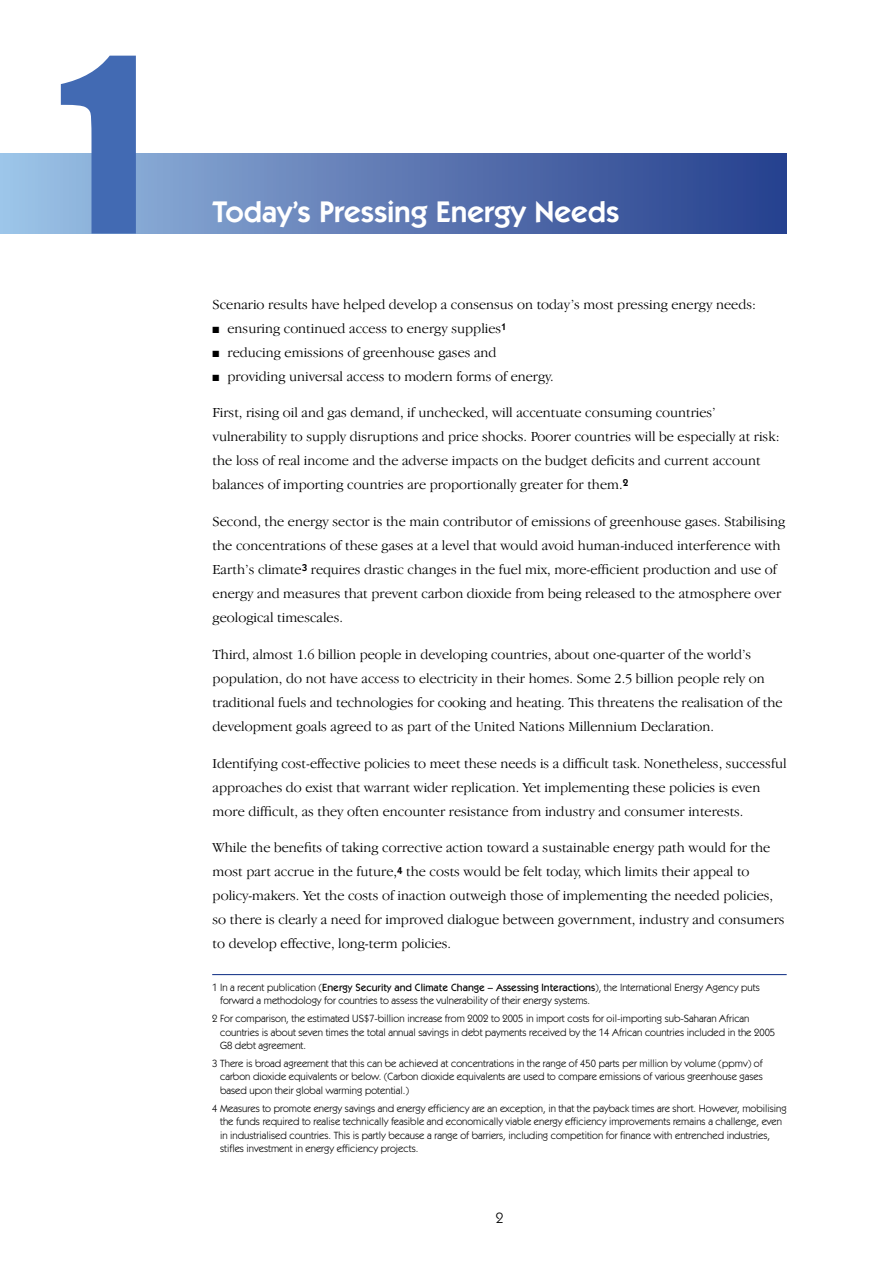
<style>
.page{position:relative;width:893px;height:1263px;background:#fff}
.page>*{position:absolute;margin:0;border:0;box-sizing:border-box;transform-origin:0 0}
.t1{font:225px "Impact";color:#426ab3}
.t2{font:600 30px "Itc Kabel";color:#fff}
.t3{font:300 14.25px/24px "Garamond IT Cby BT";color:#000}
.t4{font:10.5px/13.5px "Itc Kabel";color:#000}
.s1{font-weight:500}
</style>
<div class="page">
<div style="left:0;top:153px;width:787px;height:81px;background:linear-gradient(to right,#9bbfe3,#253c8a)"></div>
<hr style="left:212px;top:974px;width:575px;height:1px;background:#24408f">
<h1 class="t1" style="left:60px;top:6px;width:87px">1</h1>
<h2 class="t2" style="left:213px;top:194px;width:408px">Today’s Pressing Energy Needs</h2>
<p class="t3" style="left:213px;top:292px;width:545px">Scenario results have helped develop a consensus on today’s most pressing energy needs:</p>
<p class="t3" style="left:213px;top:316px;width:296px">■ ensuring continued access to energy supplies<sup>1</sup></p>
<p class="t3" style="left:213px;top:340px;width:285px">■ reducing emissions of greenhouse gases and</p>
<p class="t3" style="left:213px;top:364px;width:342px">■ providing universal access to modern forms of energy.</p>
<p class="t3" style="left:213px;top:400px;width:568px">First, rising oil and gas demand, if unchecked, will accentuate consuming countries’ vulnerability to supply disruptions and price shocks. Poorer countries will be especially at risk: the loss of real income and the adverse impacts on the budget deficits and current account balances of importing countries are proportionally greater for them.<sup>2</sup></p>
<p class="t3" style="left:213px;top:509px;width:574px">Second, the energy sector is the main contributor of emissions of greenhouse gases. Stabilising the concentrations of these gases at a level that would avoid human-induced interference with Earth’s climate<sup>3</sup> requires drastic changes in the fuel mix, more-efficient production and use of energy and measures that prevent carbon dioxide from being released to the atmosphere over geological timescales.</p>
<p class="t3" style="left:213px;top:642px;width:572px">Third, almost 1.6 billion people in developing countries, about one-quarter of the world’s population, do not have access to electricity in their homes. Some 2.5 billion people rely on traditional fuels and technologies for cooking and heating. This threatens the realisation of the development goals agreed to as part of the United Nations Millennium Declaration.</p>
<p class="t3" style="left:213px;top:751px;width:575px">Identifying cost-effective policies to meet these needs is a difficult task. Nonetheless, successful approaches do exist that warrant wider replication. Yet implementing these policies is even more difficult, as they often encounter resistance from industry and consumer interests.</p>
<p class="t3" style="left:213px;top:836px;width:573px">While the benefits of taking corrective action toward a sustainable energy path would for the most part accrue in the future,<sup>4</sup> the costs would be felt today, which limits their appeal to policy-makers. Yet the costs of inaction outweigh those of implementing the needed policies, so there is clearly a need for improved dialogue between government, industry and consumers to develop effective, long-term policies.</p>
<p class="t4" style="left:220px;top:981px;width:541px;text-indent:-8px">1 In a recent publication (<span class="s1">Energy Security and Climate Change – Assessing Interactions</span>), the International Energy Agency puts forward a methodology for countries to assess the vulnerability of their energy systems.</p>
<p class="t4" style="left:220px;top:1012px;width:557px;text-indent:-8px">2 For comparison, the estimated US$7-billion increase from 2002 to 2005 in import costs for oil-importing sub-Saharan African countries is about seven times the total annual savings in debt payments received by the 14 African countries included in the 2005<br>G8 debt agreement.</p>
<p class="t4" style="left:220px;top:1057px;width:544px;text-align:justify;text-indent:-8px">3 There is broad agreement that this can be achieved at concentrations in the range of 450 parts per million by volume (ppmv) of carbon dioxide equivalents or below. (Carbon dioxide equivalents are used to compare emissions of various greenhouse gases based upon their global warming potential.)</p>
<p class="t4" style="left:220px;top:1101px;width:568px;text-indent:-8px">4 Measures to promote energy savings and energy efficiency are an exception, in that the payback times are short. However, mobilising the funds required to realise technically feasible and economically viable energy efficiency improvements remains a challenge, even in industrialised countries. This is partly because a range of barriers, including competition for finance with entrenched industries, stifles investment in energy efficiency projects.</p>
</div>
